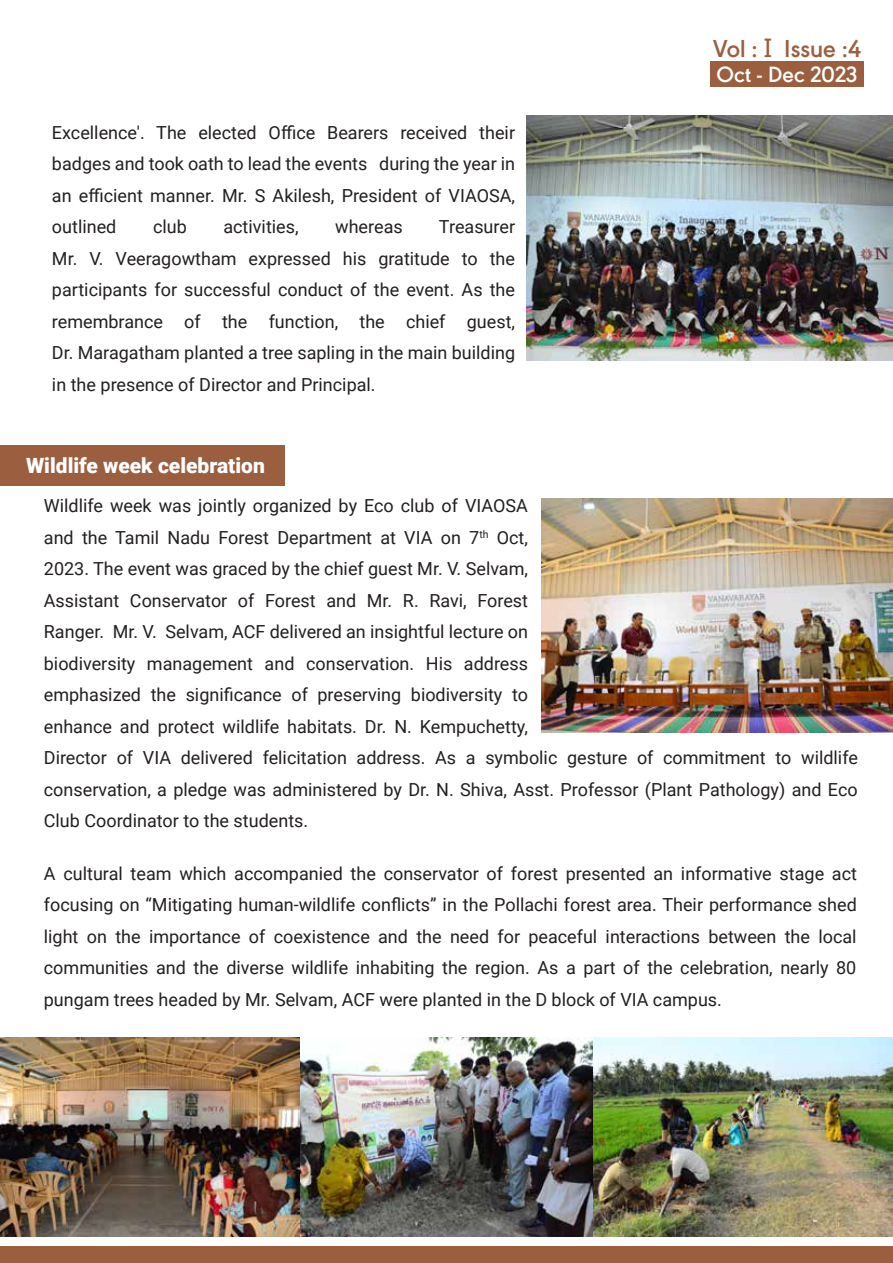
<style>
.page{position:relative;width:893px;height:1263px;background:#fff}
.page>*{position:absolute;margin:0;border:0;box-sizing:border-box;transform-origin:0 0}
.t1{font:600 25.65px "URW Geometric";color:#9b5f40}
.t2{font:600 23.1px "URW Geometric";color:#fff}
.t3{font:900 21px "Roboto";color:#fff}
.t4{font:18px/31.5px "Roboto";color:#231f20;text-align:justify}
.s1{font-family:"Roboto Slab";font-weight:400}
</style>
<div class="page">
<div style="left:0;top:445px;width:285px;height:40px;background:#9b5f40"></div>
<img style="left:526px;top:116px;width:367px;height:244px">
<img style="left:541px;top:498px;width:352px;height:234px">
<img style="left:299px;top:1037px;width:295px;height:200px">
<img style="left:0;top:1037px;width:299px;height:200px">
<img style="left:594px;top:1037px;width:299px;height:200px">
<div style="left:710px;top:61px;width:153px;height:25px;background:#9b5f40"></div>
<div style="left:0;top:1246px;width:893px;height:17px;background:#9b5f40"></div>
<p class="t4" style="left:52px;top:116px;width:465px">Excellence'. The elected Office Bearers received their badges and took oath to lead the events during the year in an efficient manner. Mr. S Akilesh, President of VIAOSA, outlined</p>
<p class="t4" style="left:153px;top:210px;width:35px">club</p>
<p class="t4" style="left:223px;top:210px;width:77px">activities,</p>
<p class="t4" style="left:335px;top:210px;width:69px">whereas</p>
<p class="t4" style="left:52px;top:210px;width:465px;text-indent:387px">Treasurer Mr. V. Veeragowtham expressed his gratitude to the participants for successful conduct of the event. As the remembrance of the function, the chief guest, Dr. Maragatham planted a tree sapling in the main building in the presence of Director and Principal.</p>
<h1 class="t1" style="left:713px;top:29px;width:150px">Vol : <span class="s1">I</span> Issue :4</h1>
<p class="t2" style="left:717px;top:57px;width:142px">Oct - Dec 2023</p>
<p class="t3" style="left:26px;top:451px;width:240px">Wildlife week celebration</p>
<p class="t4" style="left:44px;top:489px;width:815px;text-align:left">Wildlife week was jointly organized by Eco club of VIAOSA<br>and the Tamil Nadu Forest Department at VIA on 7<sup>th</sup> Oct,<br>2023. The event was graced by the chief guest Mr. V. Selvam,<br>Assistant Conservator of Forest and Mr. R. Ravi, Forest<br>Ranger. Mr. V. Selvam, ACF delivered an insightful lecture on<br>biodiversity management and conservation. His address<br>emphasized the significance of preserving biodiversity to<br>enhance and protect wildlife habitats. Dr. N. Kempuchetty,<br>Director of VIA delivered felicitation address. As a symbolic gesture of commitment to wildlife conservation, a pledge was administered by Dr. N. Shiva, Asst. Professor (Plant Pathology) and Eco Club Coordinator to the students.</p>
<p class="t4" style="left:44px;top:857px;width:815px">A cultural team which accompanied the conservator of forest presented an informative stage act focusing on “Mitigating human-wildlife conflicts” in the Pollachi forest area. Their performance shed light on the importance of coexistence and the need for peaceful interactions between the local communities and the diverse wildlife inhabiting the region. As a part of the celebration, nearly 80 pungam trees headed by Mr. Selvam, ACF were planted in the D block of VIA campus.</p>
</div>
